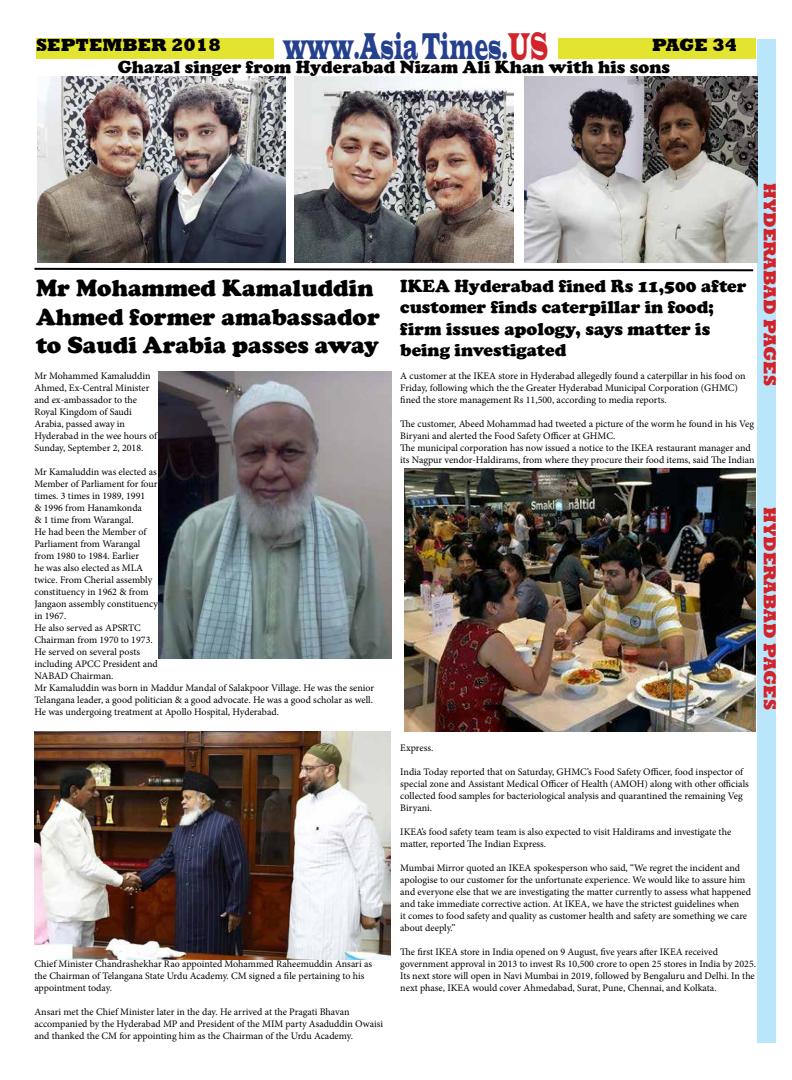
<style>
.page{position:relative;width:792px;height:1080px;background:#fff}
.page>*{position:absolute;margin:0;border:0;box-sizing:border-box;transform-origin:0 0}
.t1{font:38.3px "Latin Wide";color:#25408f;scale:.39 1}
.t2{font:900 24px/28.8px "Cooper";color:#000}
.t3{font:900 18px/21.6px "Cooper";color:#000}
.t4{font:800 18px "Rockwell";color:#d2232a}
.t5{font:800 18px "Rockwell";color:#000}
.t6{font:10px/12px "Minion Pro";color:#000}
.s1{color:#d2232a}
</style>
<div class="page">
<div style="left:36px;top:39px;width:720px;height:20px;background:#e2e42f"></div>
<div style="left:274px;top:37px;width:284px;height:24px;background:#fff"></div>
<div style="left:757px;top:39px;width:19px;height:1004px;background:#b9e6fa"></div>
<img style="left:159px;top:372px;width:233px;height:287px">
<img style="left:404px;top:468px;width:352px;height:264px">
<img style="left:34px;top:732px;width:356px;height:228px">
<img style="left:38px;top:77px;width:248px;height:186px">
<img style="left:295px;top:77px;width:219px;height:186px">
<img style="left:525px;top:77px;width:233px;height:186px">
<svg style="left:34px;top:267px;width:720px;height:5px"></svg>
<h3 class="t5" style="left:36px;top:35px;width:186px">SEPTEMBER 2018</h3>
<h1 class="t1" style="left:283px;top:22px;width:681px">www.Asia Times.<span class="s1">US</span></h1>
<h3 class="t5" style="left:652px;top:35px;width:86px">PAGE 34</h3>
<h3 class="t3" style="left:118px;top:56px;width:554px">Ghazal singer from Hyderabad Nizam Ali Khan with his sons</h3>
<h2 class="t2" style="left:36px;top:273px;width:345px">Mr Mohammed Kamaluddin<br>Ahmed former amabassador to Saudi Arabia passes away</h2>
<p class="t6" style="left:34px;top:370px;width:124px">Mr Mohammed Kamaluddin<br>Ahmed, Ex-Central Minister and ex-ambassador to the<br>Royal Kingdom of Saudi<br>Arabia, passed away in<br>Hyderabad in the wee hours of<br>Sunday, September 2, 2018.</p>
<p class="t6" style="left:34px;top:466px;width:341px">Mr Kamaluddin was elected as<br>Member of Parliament for four<br>times. 3 times in 1989, 1991<br>&amp; 1996 from Hanamkonda<br>&amp; 1 time from Warangal.<br>He had been the Member of<br>Parliament from Warangal<br>from 1980 to 1984. Earlier<br>he was also elected as MLA<br>twice. From Cherial assembly<br>constituency in 1962 &amp; from<br>Jangaon assembly constituency<br>in 1967.<br>He also served as APSRTC<br>Chairman from 1970 to 1973.<br>He served on several posts<br>including APCC President and<br>NABAD Chairman.<br>Mr Kamaluddin was born in Maddur Mandal of Salakpoor Village. He was the senior<br>Telangana leader, a good politician &amp; a good advocate. He was a good scholar as well.<br>He was undergoing treatment at Apollo Hospital, Hyderabad.</p>
<h3 class="t3" style="left:400px;top:275px;width:348px">IKEA Hyderabad fined Rs 11,500 after customer finds caterpillar in food; firm issues apology, says matter is being investigated</h3>
<p class="t6" style="left:400px;top:370px;width:347px">A customer at the IKEA store in Hyderabad allegedly found a caterpillar in his food on<br>Friday, following which the the Greater Hyderabad Municipal Corporation (GHMC) fined the store management Rs 11,500, according to media reports.</p>
<p class="t6" style="left:400px;top:418px;width:356px">The customer, Abeed Mohammad had tweeted a picture of the worm he found in his Veg Biryani and alerted the Food Safety Officer at GHMC.<br>The municipal corporation has now issued a notice to the IKEA restaurant manager and its Nagpur vendor-Haldirams, from where they procure their food items, said The Indian</p>
<h3 class="t4" style="left:780px;top:183px;width:205px;rotate:90deg">HYDERABAD PAGES</h3>
<h3 class="t4" style="left:780px;top:507px;width:205px;rotate:90deg">HYDERABAD PAGES</h3>
<p class="t6" style="left:34px;top:958px;width:339px">Chief Minister Chandrashekhar Rao appointed Mohammed Raheemuddin Ansari as the Chairman of Telangana State Urdu Academy. CM signed a file pertaining to his appointment today.</p>
<p class="t6" style="left:34px;top:1006px;width:350px">Ansari met the Chief Minister later in the day. He arrived at the Pragati Bhavan accompanied by the Hyderabad MP and President of the MIM party Asaduddin Owaisi and thanked the CM for appointing him as the Chairman of the Urdu Academy.</p>
<p class="t6" style="left:400px;top:742px;width:34px">Express.</p>
<p class="t6" style="left:400px;top:766px;width:350px">India Today reported that on Saturday, GHMC’s Food Safety Officer, food inspector of special zone and Assistant Medical Officer of Health (AMOH) along with other officials collected food samples for bacteriological analysis and quarantined the remaining Veg Biryani.</p>
<p class="t6" style="left:400px;top:826px;width:332px">IKEA’s food safety team team is also expected to visit Haldirams and investigate the matter, reported The Indian Express.</p>
<p class="t6" style="left:400px;top:862px;width:352px">Mumbai Mirror quoted an IKEA spokesperson who said, “We regret the incident and apologise to our customer for the unfortunate experience. We would like to assure him and everyone else that we are investigating the matter currently to assess what happened and take immediate corrective action. At IKEA, we have the strictest guidelines when<br>it comes to food safety and quality as customer health and safety are something we care about deeply.”</p>
<p class="t6" style="left:400px;top:946px;width:357px">The first IKEA store in India opened on 9 August, five years after IKEA received government approval in 2013 to invest Rs 10,500 crore to open 25 stores in India by 2025.<br>Its next store will open in Navi Mumbai in 2019, followed by Bengaluru and Delhi. In the next phase, IKEA would cover Ahmedabad, Surat, Pune, Chennai, and Kolkata.</p>
</div>
